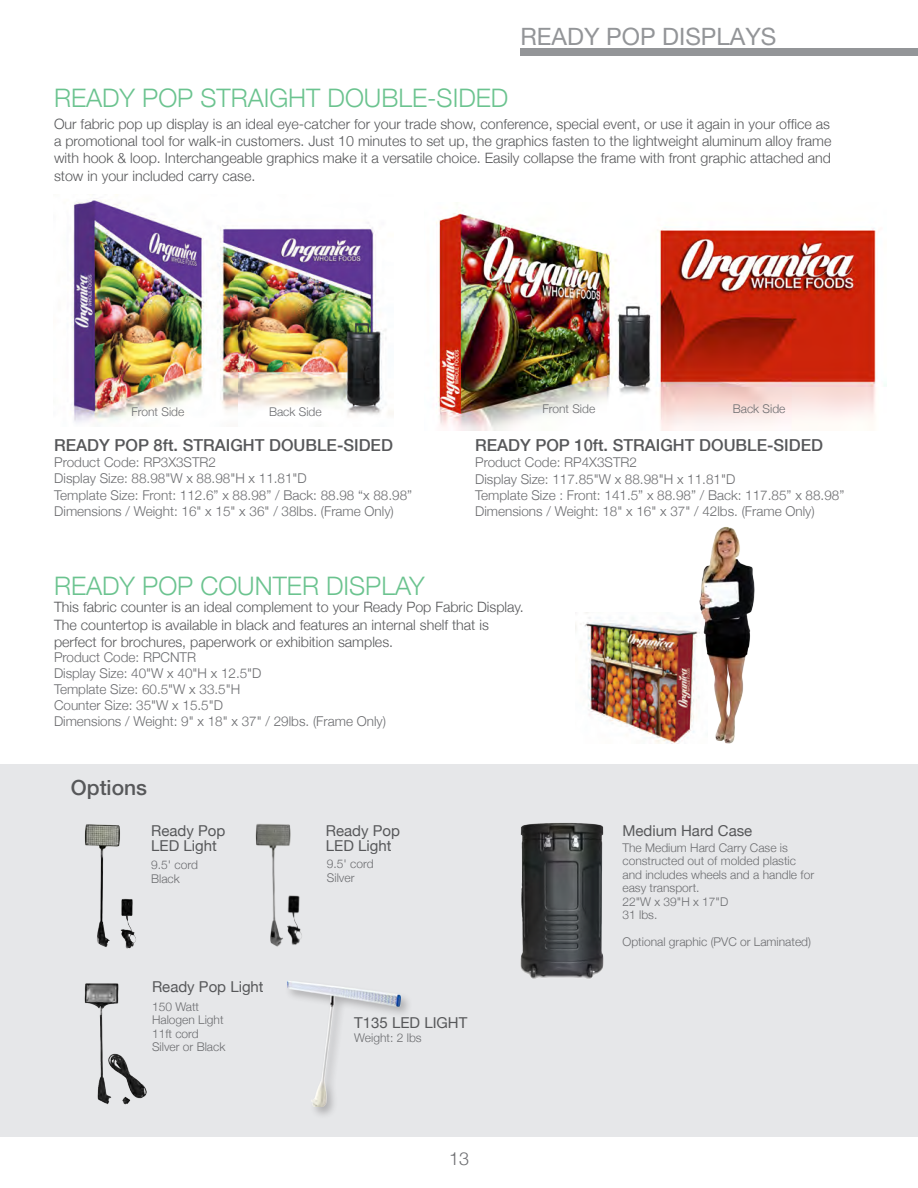
<style>
.page{position:relative;width:918px;height:1188px;background:#fff}
.page>*{position:absolute;margin:0;border:0;box-sizing:border-box;transform-origin:0 0}
.Product_Title_17pt{font:300 25.5px "Helvetica Neue";color:#6bc38f}
.Product_Title_16pt{font:24px "Helvetica Neue LT Pro";color:#939598}
.Option_Title_16pt_Bo{font:500 21px "Helvetica Neue LT Pro";color:#57585a}
.page{font:300 18px "Helvetica Neue";color:#6c6d70}
.Product_Name_11pt_Me{font:500 16.5px "Helvetica Neue";color:#57585a}
.Option_Item_Title_10{font:15px/15px "Helvetica Neue";color:#57585a}
.Body_Text__Intro_Tex{font:300 14.25px/17.1px "Helvetica Neue";color:#57585a;text-align:justify}
.Product_Code__9pt_li{font:300 13.5px "Helvetica Neue";color:#6c6d70}
.Option_text_black_8p{font:300 12px/13.5px "Helvetica Neue";color:#6c6d70}
</style>
<div class="page">
<div style="left:0;top:765px;width:918px;height:372px;background:#e6e7e9"></div>
<img style="left:520px;top:823px;width:84px;height:156px">
<img style="left:84px;top:983px;width:63px;height:122px">
<img style="left:255px;top:824px;width:47px;height:123px">
<img style="left:84px;top:824px;width:52px;height:125px">
<img style="left:436px;top:210px;width:450px;height:221px">
<img style="left:71px;top:194px;width:322px;height:229px">
<div style="left:285px;top:978px;width:128px;height:141px;background:#231f20;opacity:.28"></div>
<img style="left:285px;top:978px;width:116px;height:129px">
<img style="left:575px;top:617px;width:118px;height:127px">
<img style="left:693px;top:526px;width:62px;height:218px">
<div style="left:520px;top:48px;width:398px;height:8px;background:#939598"></div>
<p class="Product_Title_16pt" style="left:520px;top:22px;width:258px">READY POP DISPLAYS</p>
<p class="Product_Title_17pt" style="left:54px;top:77px;width:456px">READY POP STRAIGHT DOUBLE-SIDED</p>
<p class="Body_Text__Intro_Tex" style="left:54px;top:115px;width:779px">Our fabric pop up display is an ideal eye-catcher for your trade show, conference, special event, or use it again in your office as a promotional tool for walk-in customers. Just 10 minutes to set up, the graphics fasten to the lightweight aluminum alloy frame with hook &amp; loop. Interchangeable graphics make it a versatile choice. Easily collapse the frame with front graphic attached and stow in your included carry case.</p>
<p class="Option_text_black_8p" style="left:131px;top:404px;width:54px">Front Side</p>
<p class="Option_text_black_8p" style="left:269px;top:404px;width:54px">Back Side</p>
<p class="Option_text_black_8p" style="left:542px;top:401px;width:54px">Front Side</p>
<p class="Option_text_black_8p" style="left:733px;top:401px;width:54px">Back Side</p>
<p class="Product_Name_11pt_Me" style="left:54px;top:432px;width:340px">READY POP 8ft. STRAIGHT DOUBLE-SIDED</p>
<p class="Product_Code__9pt_li" style="left:54px;top:452px;width:163px">Product Code: RP3X3STR2</p>
<p class="Product_Code__9pt_li" style="left:54px;top:468px;width:254px">Display Size: 88.98"W x 88.98"H x 11.81"D</p>
<p class="Product_Code__9pt_li" style="left:54px;top:484px;width:359px">Template Size: Front: 112.6” x 88.98” / Back: 88.98 “x 88.98”</p>
<p class="Product_Code__9pt_li" style="left:54px;top:500px;width:341px">Dimensions / Weight: 16" x 15" x 36" / 38lbs. (Frame Only)</p>
<p class="Product_Name_11pt_Me" style="left:475px;top:432px;width:349px">READY POP 10ft. STRAIGHT DOUBLE-SIDED</p>
<p class="Product_Code__9pt_li" style="left:475px;top:452px;width:163px">Product Code: RP4X3STR2</p>
<p class="Product_Code__9pt_li" style="left:475px;top:468px;width:262px">Display Size: 117.85"W x 88.98"H x 11.81"D</p>
<p class="Product_Code__9pt_li" style="left:475px;top:484px;width:371px">Template Size : Front: 141.5” x 88.98” / Back: 117.85” x 88.98”</p>
<p class="Product_Code__9pt_li" style="left:475px;top:500px;width:341px">Dimensions / Weight: 18" x 16" x 37" / 42lbs. (Frame Only)</p>
<p class="Product_Title_17pt" style="left:54px;top:566px;width:372px">READY POP COUNTER DISPLAY</p>
<p class="Body_Text__Intro_Tex" style="left:54px;top:598px;width:471px;text-align:left">This fabric counter is an ideal complement to your Ready Pop Fabric Display.<br>The countertop is available in black and features an internal shelf that is perfect for brochures, paperwork or exhibition samples.</p>
<p class="Product_Code__9pt_li" style="left:54px;top:646px;width:144px">Product Code: RPCNTR</p>
<p class="Product_Code__9pt_li" style="left:54px;top:662px;width:209px">Display Size: 40"W x 40"H x 12.5"D</p>
<p class="Product_Code__9pt_li" style="left:54px;top:678px;width:188px">Template Size: 60.5"W x 33.5"H</p>
<p class="Product_Code__9pt_li" style="left:54px;top:695px;width:171px">Counter Size: 35"W x 15.5"D</p>
<p class="Product_Code__9pt_li" style="left:54px;top:711px;width:334px">Dimensions / Weight: 9" x 18" x 37" / 29lbs. (Frame Only)</p>
<p class="Option_Title_16pt_Bo" style="left:71px;top:775px;width:78px">Options</p>
<p class="Option_Item_Title_10" style="left:151px;top:823px;width:76px">Ready Pop<br>LED Light</p>
<p class="Option_text_black_8p" style="left:151px;top:857px;width:48px">9.5' cord</p>
<p class="Option_text_black_8p" style="left:151px;top:871px;width:30px">Black</p>
<p class="Option_Item_Title_10" style="left:152px;top:979px;width:113px">Ready Pop Light</p>
<p class="Option_text_black_8p" style="left:152px;top:999px;width:73px">150 Watt<br>Halogen Light</p>
<p class="Option_text_black_8p" style="left:152px;top:1026px;width:48px">11ft cord</p>
<p class="Option_text_black_8p" style="left:152px;top:1039px;width:75px">Silver or Black</p>
<p class="Option_Item_Title_10" style="left:326px;top:823px;width:76px">Ready Pop<br>LED Light</p>
<p class="Option_text_black_8p" style="left:327px;top:857px;width:48px">9.5' cord</p>
<p class="Option_text_black_8p" style="left:327px;top:870px;width:29px">Silver</p>
<p class="Option_Item_Title_10" style="left:354px;top:1014px;width:115px">T135 LED LIGHT</p>
<p class="Option_text_black_8p" style="left:354px;top:1030px;width:69px">Weight: 2 lbs</p>
<p class="page" style="left:449px;top:1144px;width:22px">13</p>
<p class="Option_Item_Title_10" style="left:623px;top:822px;width:131px">Medium Hard Case</p>
<p class="Option_text_black_8p" style="left:623px;top:840px;width:193px">The Medium Hard Carry Case is constructed out of molded plastic and includes wheels and a handle for easy transport.<br>22"W x 39"H x 17"D<br>31 lbs.</p>
<p class="Option_text_black_8p" style="left:623px;top:935px;width:190px">Optional graphic (PVC or Laminated)</p>
</div>
